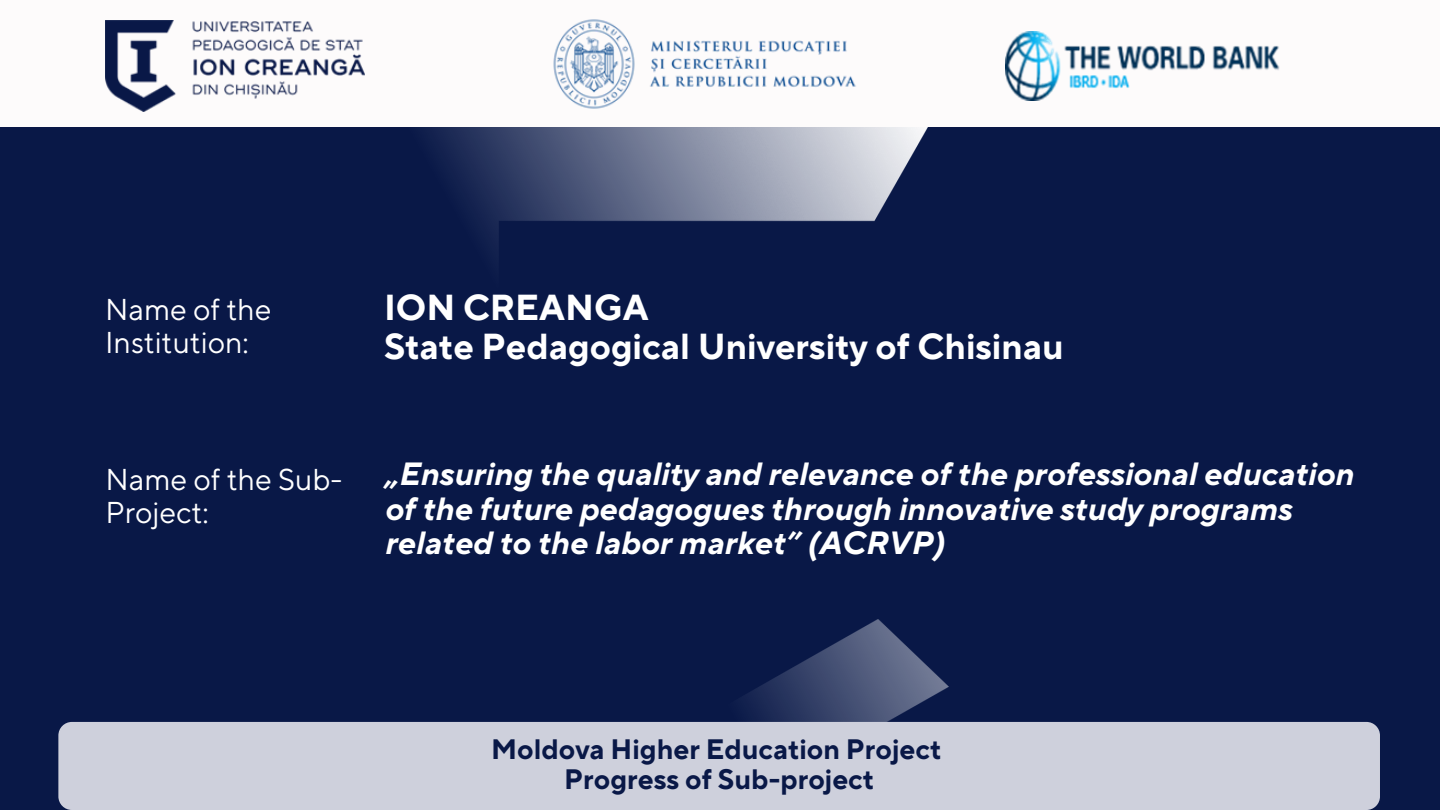
<style>
.page{position:relative;width:1440px;height:810px;background:#fdfbfb}
.page>*{position:absolute;margin:0;border:0;box-sizing:border-box;transform-origin:0 0}
.t1{font:700 36px "TT Norms Pro";color:#fff}
.t2{font:italic 700 32px/34.5px "TT Norms Pro";color:#fff}
.t3{font:30px/33px "TT Norms Pro";color:#fff}
.t4{font:700 28px "TT Norms Pro";color:#091847}
</style>
<div class="page">
<img style="left:553px;top:19px;width:303px;height:90px">
<img style="left:1005px;top:32px;width:275px;height:68px">
<img style="left:105px;top:20px;width:260px;height:92px">
<div style="left:0;top:128px;width:1440px;height:682px;background:#091847"></div>
<img style="left:405px;top:128px;width:544px;height:594px">
<div style="left:58px;top:722px;width:1322px;height:88px;background:#ced0dc;border-radius:14px"></div>
<p class="t3" style="left:105px;top:294px;width:168px">Name of the<br>Institution:</p>
<p class="t1" style="left:384px;top:285px;width:266px">ION CREANGA</p>
<p class="t1" style="left:384px;top:324px;width:681px">State Pedagogical University of Chisinau</p>
<p class="t3" style="left:105px;top:464px;width:238px">Name of the Sub-<br>Project:</p>
<p class="t2" style="left:384px;top:458px;width:971px">„Ensuring the quality and relevance of the professional education</p>
<p class="t2" style="left:384px;top:493px;width:909px">of the future pedagogues through innovative study programs related to the labor market” (ACRVP)</p>
<p class="t4" style="left:491px;top:732px;width:452px">Moldova Higher Education Project</p>
<p class="t4" style="left:564px;top:762px;width:311px">Progress of Sub-project</p>
</div>
